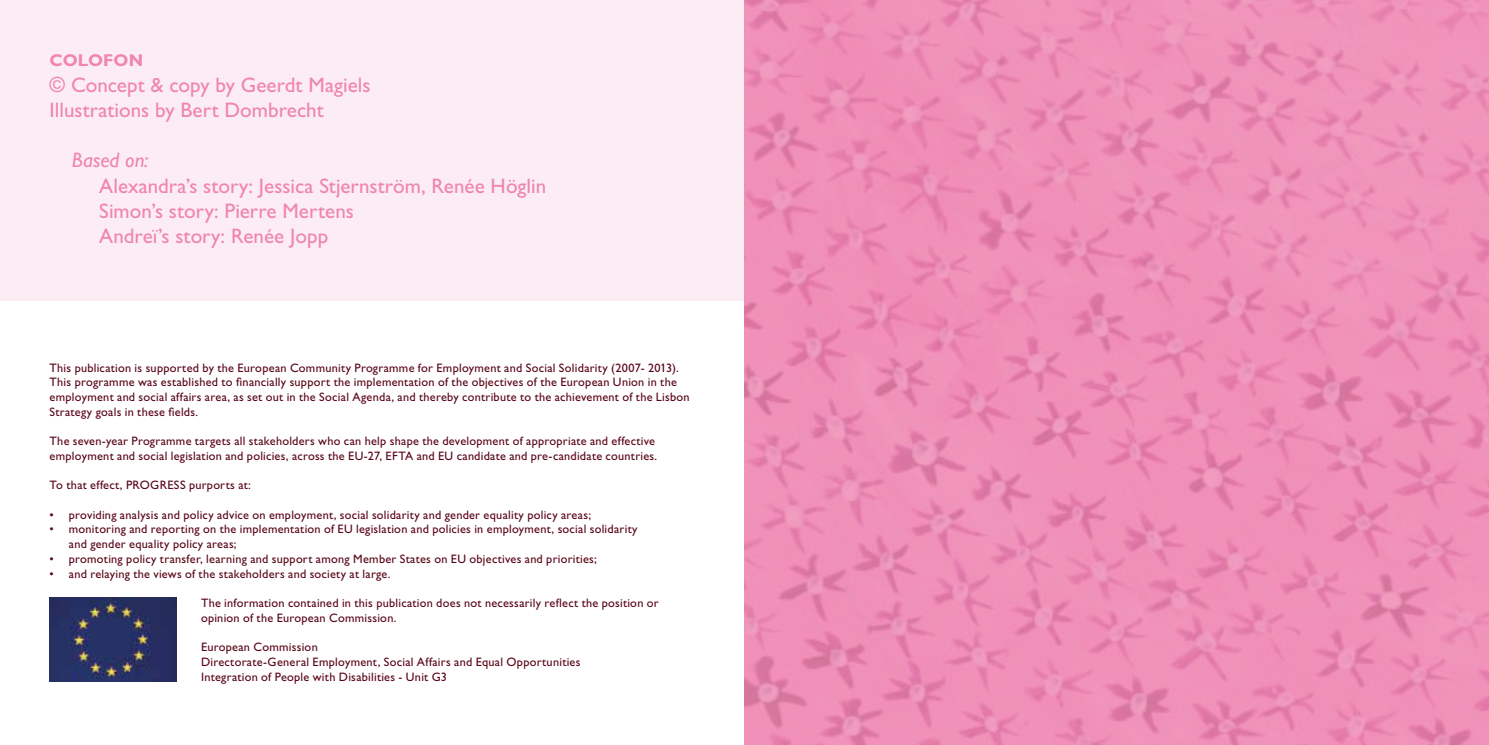
<style>
.page{position:relative;width:1489px;height:745px;background:#fff}
.page>*{position:absolute;margin:0;border:0;box-sizing:border-box;transform-origin:0 0}
.t1{font:21px/25.2px "Gill Sans Std";letter-spacing:.005em;color:#ef85b0}
.t2{font:italic 21px "Gill Sans Std";color:#ef85b0}
.t3{font:700 17.15px "Gill Sans Std";color:#ef85b0}
.t4{font:12.25px/14.7px "Gill Sans Std";letter-spacing:.02em;color:#590517}
</style>
<div class="page">
<svg style="left:744px;top:0;width:744px;height:744px;fill:#f090b8"></svg>
<img style="left:50px;top:597px;width:126px;height:84px">
<div style="left:0;top:0;width:744px;height:300px;background:#fcecf3"></div>
<h2 class="t3" style="left:50px;top:50px;width:95px">COLOFON</h2>
<h1 class="t1" style="left:50px;top:72px;width:322px">© Concept &amp; copy by Geerdt Magiels<br>Illustrations by Bert Dombrecht</h1>
<h1 class="t2" style="left:72px;top:148px;width:78px">Based on:</h1>
<h1 class="t1" style="left:99px;top:173px;width:448px">Alexandra’s story: Jessica Stjernström, Renée Höglin<br>Simon’s story: Pierre Mertens<br>Andreï’s story: Renée Jopp</h1>
<p class="t4" style="left:50px;top:360px;width:641px">This publication is supported by the European Community Programme for Employment and Social Solidarity (2007- 2013).<br>This programme was established to financially support the implementation of the objectives of the European Union in the employment and social affairs area, as set out in the Social Agenda, and thereby contribute to the achievement of the Lisbon Strategy goals in these fields.</p>
<p class="t4" style="left:50px;top:433px;width:609px">The seven-year Programme targets all stakeholders who can help shape the development of appropriate and effective employment and social legislation and policies, across the EU-27, EFTA and EU candidate and pre-candidate countries.</p>
<p class="t4" style="left:50px;top:477px;width:203px">To that effect, PROGRESS purports at:</p>
<p class="t4" style="left:50px;top:507px;width:543px">• providing analysis and policy advice on employment, social solidarity and gender equality policy areas;</p>
<p class="t4" style="left:69px;top:521px;width:570px;text-indent:-19px">• monitoring and reporting on the implementation of EU legislation and policies in employment, social solidarity and gender equality policy areas;</p>
<p class="t4" style="left:50px;top:551px;width:548px">• promoting policy transfer, learning and support among Member States on EU objectives and priorities;</p>
<p class="t4" style="left:50px;top:565px;width:342px">• and relaying the views of the stakeholders and society at large.</p>
<p class="t4" style="left:201px;top:595px;width:459px">The information contained in this publication does not necessarily reflect the position or opinion of the European Commission.</p>
<p class="t4" style="left:201px;top:639px;width:381px">European Commission<br>Directorate-General Employment, Social Affairs and Equal Opportunities<br>Integration of People with Disabilities - Unit G3</p>
</div>
